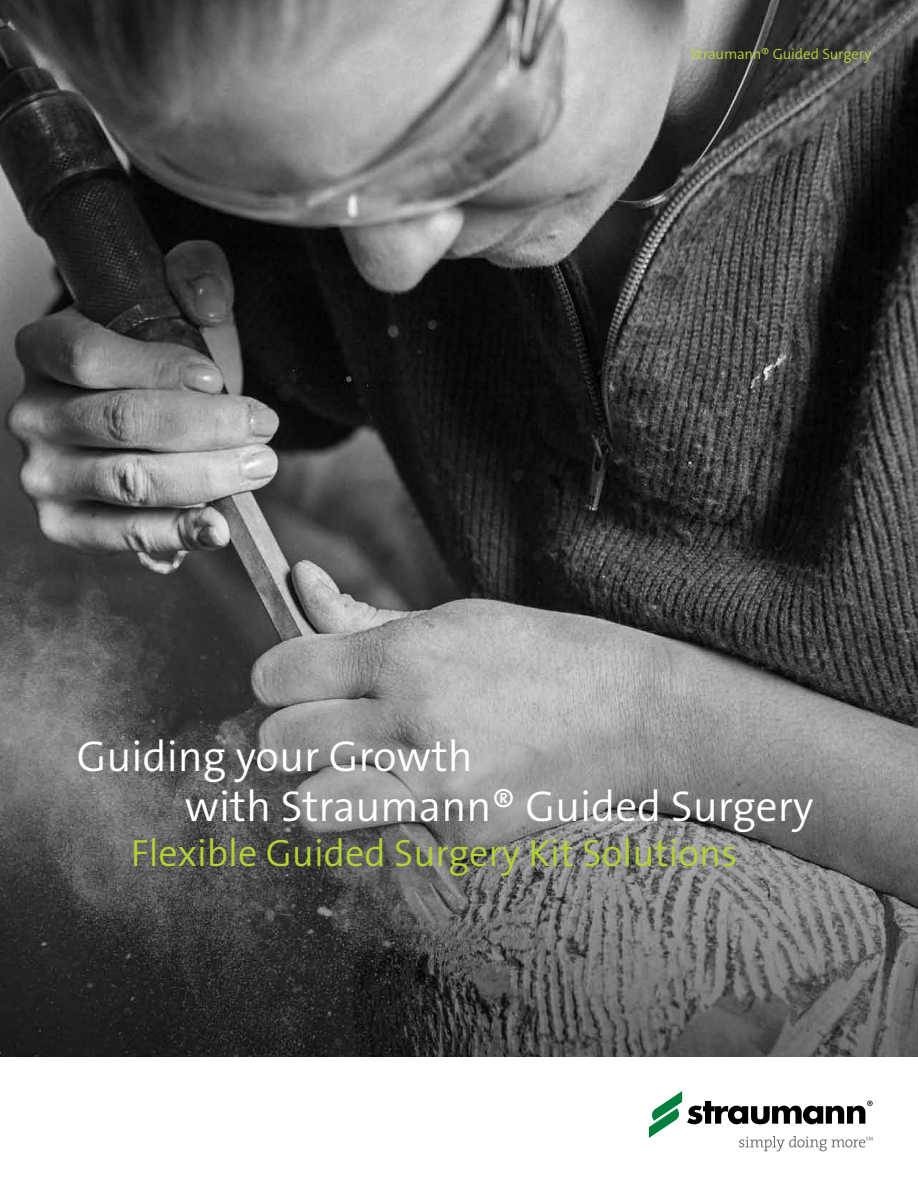
<style>
.page{position:relative;width:918px;height:1188px;background:#fff}
.page>*{position:absolute;margin:0;border:0;box-sizing:border-box;transform-origin:0 0}
.t1{font:300 43.35px/49.7px "The Sans B W4";color:#fff}
.t2{font:300 38.25px "The Sans B W4";color:#b3d235}
.t3{font:15px "The Sans LP4 Se Lig";letter-spacing:-.015em;color:#b3d235}
</style>
<div class="page">
<svg style="left:649px;top:1091px;width:224px;height:60px"></svg>
<img style="left:0;top:0;width:918px;height:1057px">
<p class="t3" style="left:690px;top:44px;width:183px">Straumann® Guided Surgery</p>
<p class="t1" style="left:185px;top:732px;width:630px;text-indent:-108px">Guiding your Growth<br>with Straumann® Guided Surgery</p>
<p class="t2" style="left:131px;top:829px;width:608px">Flexible Guided Surgery Kit Solutions</p>
</div>
